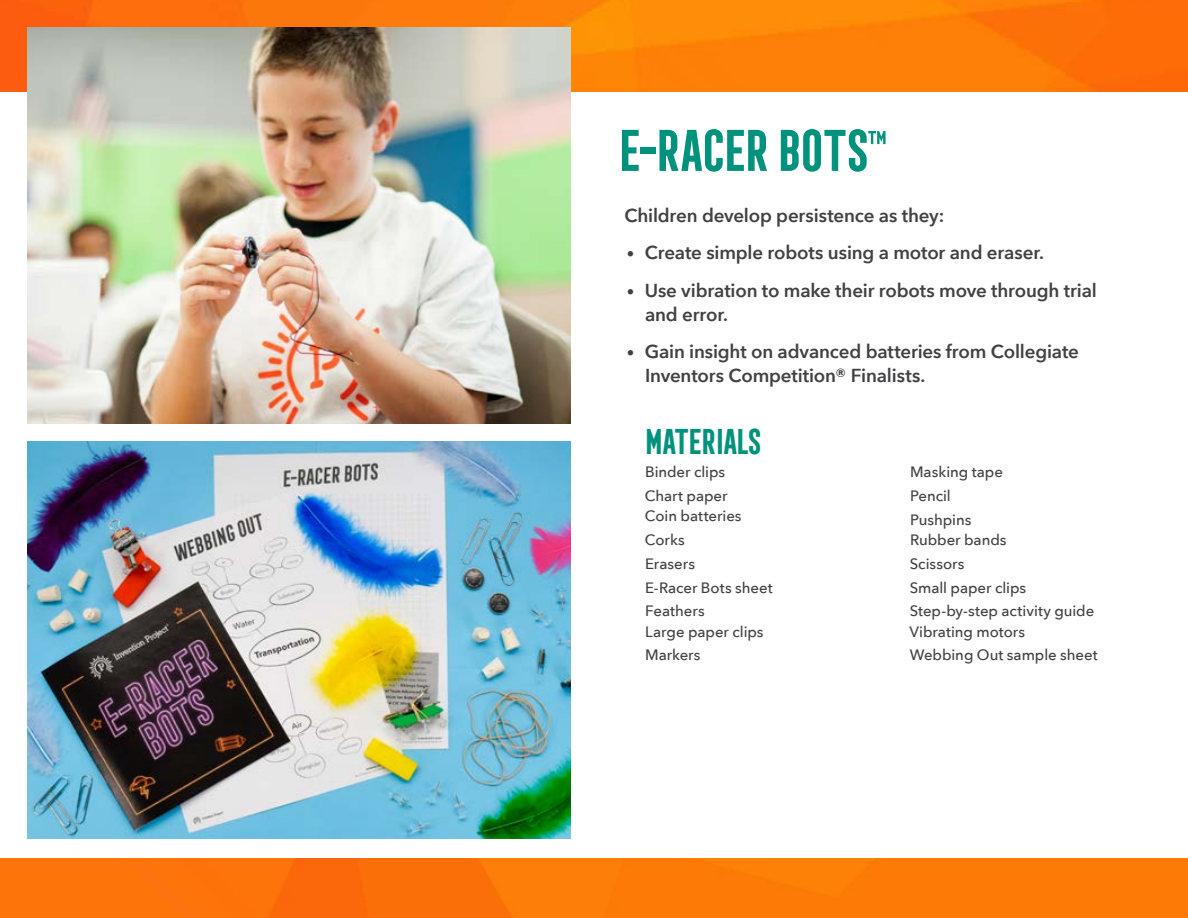
<style>
.page{position:relative;width:1188px;height:918px;background:#fff}
.page>*{position:absolute;margin:0;border:0;box-sizing:border-box;transform-origin:0 0}
.t1{font:700 54px "Frontage Condensed";letter-spacing:-.135em;color:#00927c}
.t2{font:700 33px "Frontage Condensed";letter-spacing:-.14em;color:#00927c}
.t3{font:600 18.75px/24px "Avenir Next";letter-spacing:-.01em;color:#414042}
.t4{font:500 15px/23.7px "Avenir Next";letter-spacing:-.005em;color:#414042}
.s1{font-weight:500;font-size:15px}
</style>
<div class="page">
<img style="left:0;top:858px;width:1188px;height:60px">
<img style="left:0;top:0;width:1188px;height:92px">
<img style="left:27px;top:27px;width:543px;height:396px">
<img style="left:27px;top:442px;width:543px;height:396px">
<h1 class="t1" style="left:613px;top:120px;width:278px">E-RACER BOTS™</h1>
<p class="t3" style="left:624px;top:203px;width:321px">Children develop persistence as they:</p>
<p class="t3" style="left:627px;top:240px;width:419px"><span class="s1">•</span> Create simple robots using a motor and eraser.</p>
<p class="t3" style="left:645px;top:278px;width:453px;text-indent:-18px"><span class="s1">•</span> Use vibration to make their robots move through trial and error.</p>
<p class="t3" style="left:645px;top:339px;width:435px;text-indent:-18px"><span class="s1">•</span> Gain insight on advanced batteries from Collegiate<br>Inventors Competition® Finalists.</p>
<h2 class="t2" style="left:642px;top:423px;width:123px">MATERIALS</h2>
<p class="t4" style="left:645px;top:460px;width:84px">Binder clips<br>Chart paper</p>
<p class="t4" style="left:645px;top:504px;width:129px">Coin batteries<br>Corks<br>Erasers<br>E-Racer Bots sheet<br>Feathers</p>
<p class="t4" style="left:645px;top:619px;width:120px">Large paper clips<br>Markers</p>
<p class="t4" style="left:910px;top:460px;width:95px">Masking tape<br>Pencil<br>Pushpins</p>
<p class="t4" style="left:910px;top:528px;width:186px">Rubber bands<br>Scissors<br>Small paper clips<br>Step-by-step activity guide</p>
<p class="t4" style="left:909px;top:619px;width:190px">Vibrating motors<br>Webbing Out sample sheet</p>
</div>
